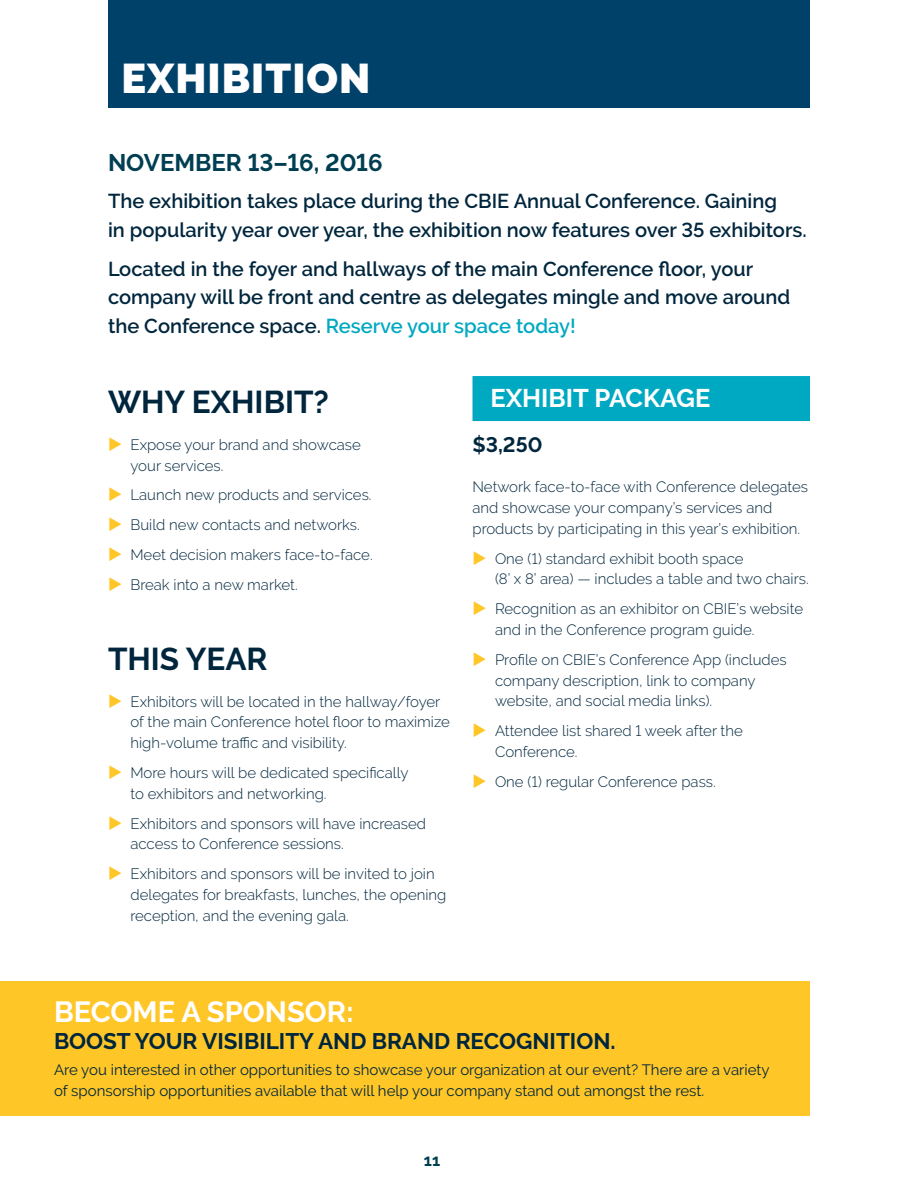
<style>
.page{position:relative;width:918px;height:1188px;background:#fff}
.page>*{position:absolute;margin:0;border:0;box-sizing:border-box;transform-origin:0 0}
.t1{font:900 41.4px "Raleway";letter-spacing:.025em;color:#fff}
.t2{font:700 31.5px "Raleway";color:#00263d}
.t3{font:700 29.1px "Raleway";color:#fff}
.t4{font:700 25.5px "Raleway";color:#fff}
.t5{font:700 24px "Raleway";color:#003e52}
.t6{font:700 22.5px "Raleway";color:#00263d}
.t7{font:700 21px "Raleway";color:#00263d}
.t8{font:600 20.1px/28.5px "Raleway";color:#00263d}
.t9{font:700 16.5px "Raleway";color:#003e52}
.t10{font:300 15px/20.7px "Raleway";color:#00263d}
.t11{font:15px/21px "Raleway";color:#00263d}
.s1{color:#00a9c2}
</style>
<div class="page">
<div style="left:0;top:981px;width:810px;height:135px;background:#ffc627"></div>
<div style="left:472px;top:376px;width:338px;height:45px;background:#00a9c2"></div>
<div style="left:108px;top:0;width:702px;height:108px;background:#00416a"></div>
<h1 class="t1" style="left:122px;top:54px;width:250px">EXHIBITION</h1>
<h3 class="t5" style="left:108px;top:149px;width:276px">NOVEMBER 13–16, 2016</h3>
<h3 class="t8" style="left:108px;top:187px;width:700px">The exhibition takes place during the CBIE Annual Conference. Gaining<br>in popularity year over year, the exhibition now features over 35 exhibitors.</h3>
<h3 class="t8" style="left:108px;top:255px;width:684px">Located in the foyer and hallways of the main Conference floor, your company will be front and centre as delegates mingle and move around the Conference space. <span class="s1">Reserve your space today!</span></h3>
<h2 class="t2" style="left:108px;top:384px;width:222px">WHY EXHIBIT?</h2>
<p class="t10" style="left:130px;top:434px;width:232px">Expose your brand and showcase your services.</p>
<p class="t10" style="left:130px;top:480px;width:244px;line-height:29.8px">Launch new products and services.<br>Build new contacts and networks.<br>Meet decision makers face-to-face.<br>Break into a new market.</p>
<h2 class="t2" style="left:108px;top:641px;width:161px">THIS YEAR</h2>
<p class="t10" style="left:130px;top:691px;width:321px">Exhibitors will be located in the hallway/foyer of the main Conference hotel floor to maximize high-volume traffic and visibility.</p>
<p class="t10" style="left:130px;top:762px;width:280px">More hours will be dedicated specifically to exhibitors and networking.</p>
<p class="t10" style="left:130px;top:813px;width:297px">Exhibitors and sponsors will have increased access to Conference sessions.</p>
<p class="t10" style="left:130px;top:863px;width:317px">Exhibitors and sponsors will be invited to join delegates for breakfasts, lunches, the opening reception, and the evening gala.</p>
<h3 class="t4" style="left:490px;top:384px;width:221px">EXHIBIT PACKAGE</h3>
<h3 class="t7" style="left:472px;top:433px;width:71px">$3,250</h3>
<p class="t10" style="left:472px;top:477px;width:337px">Network face-to-face with Conference delegates and showcase your company’s services and products by participating in this year’s exhibition.</p>
<p class="t10" style="left:495px;top:548px;width:315px">One (1) standard exhibit booth space<br>(8’ x 8’ area) — includes a table and two chairs.</p>
<p class="t10" style="left:495px;top:599px;width:310px">Recognition as an exhibitor on CBIE’s website and in the Conference program guide.</p>
<p class="t10" style="left:495px;top:649px;width:293px">Profile on CBIE’s Conference App (includes company description, link to company website, and social media links).</p>
<p class="t10" style="left:495px;top:721px;width:249px">Attendee list shared 1 week after the<br>Conference.</p>
<p class="t10" style="left:495px;top:771px;width:222px">One (1) regular Conference pass.</p>
<h3 class="t3" style="left:54px;top:995px;width:301px">BECOME A SPONSOR:</h3>
<h3 class="t6" style="left:54px;top:1028px;width:563px">BOOST YOUR VISIBILITY AND BRAND RECOGNITION.</h3>
<p class="t11" style="left:54px;top:1059px;width:717px">Are you interested in other opportunities to showcase your organization at our event? There are a variety of sponsorship opportunities available that will help your company stand out amongst the rest.</p>
<p class="t9" style="left:424px;top:1151px;width:18px">11</p>
</div>
